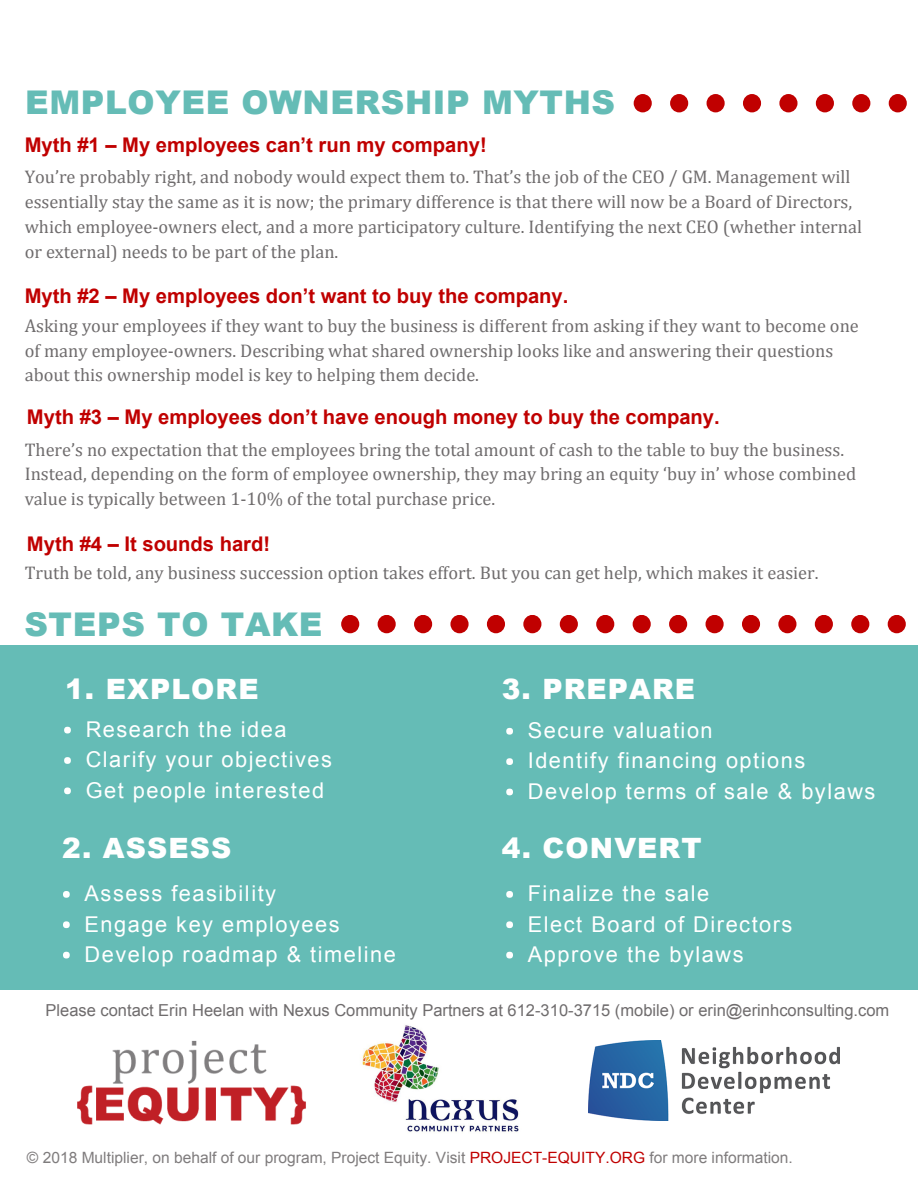
<style>
.page{position:relative;width:918px;height:1188px;background:#fff}
.page>*{position:absolute;margin:0;border:0;box-sizing:border-box;transform-origin:0 0}
.t1{font:900 32.7px "Arial";letter-spacing:.02em;color:#65bcb6}
.t2{font:900 28.05px "Arial";letter-spacing:.04em;color:#fff}
.t3{font:21.75px/30.3px "Arial";letter-spacing:.07em;color:#fff}
.t4{font:700 20.25px "Arial";color:#c00000}
.t5{font:18.3px/24.8px "Cambria";color:#6f6c6d}
.t6{font:16.5px "Arial";color:#6f6c6d}
.t7{font:15.6px "Arial";color:#7f7c7d}
.s1{color:#c00000}
</style>
<div class="page">
<div style="left:0;top:646px;width:918px;height:344px;background:#65bcb6"></div>
<div style="left:64px;top:727px;width:7px;height:7px;background:#fff;border-radius:50%"></div>
<div style="left:64px;top:757px;width:7px;height:7px;background:#fff;border-radius:50%"></div>
<div style="left:64px;top:788px;width:7px;height:6px;background:#fff;border-radius:50%"></div>
<div style="left:63px;top:891px;width:7px;height:7px;background:#fff;border-radius:50%"></div>
<div style="left:63px;top:921px;width:7px;height:7px;background:#fff;border-radius:50%"></div>
<div style="left:63px;top:952px;width:7px;height:6px;background:#fff;border-radius:50%"></div>
<div style="left:506px;top:728px;width:7px;height:7px;background:#fff;border-radius:50%"></div>
<div style="left:506px;top:758px;width:7px;height:7px;background:#fff;border-radius:50%"></div>
<div style="left:506px;top:789px;width:7px;height:6px;background:#fff;border-radius:50%"></div>
<div style="left:506px;top:891px;width:7px;height:7px;background:#fff;border-radius:50%"></div>
<div style="left:506px;top:921px;width:7px;height:7px;background:#fff;border-radius:50%"></div>
<div style="left:506px;top:952px;width:7px;height:6px;background:#fff;border-radius:50%"></div>
<div style="left:816px;top:94px;width:18px;height:18px;background:#c00000;border-radius:50%"></div>
<div style="left:852px;top:94px;width:18px;height:18px;background:#c00000;border-radius:50%"></div>
<div style="left:779px;top:94px;width:19px;height:18px;background:#c00000;border-radius:50%"></div>
<svg style="left:634px;top:94px;width:18px;height:18px"></svg>
<div style="left:670px;top:94px;width:18px;height:18px;background:#c00000;border-radius:50%"></div>
<div style="left:707px;top:94px;width:18px;height:18px;background:#c00000;border-radius:50%"></div>
<div style="left:743px;top:94px;width:18px;height:18px;background:#c00000;border-radius:50%"></div>
<div style="left:889px;top:94px;width:18px;height:18px;background:#c00000;border-radius:50%"></div>
<div style="left:523px;top:615px;width:18px;height:18px;background:#c00000;border-radius:50%"></div>
<div style="left:560px;top:615px;width:18px;height:18px;background:#c00000;border-radius:50%"></div>
<div style="left:487px;top:615px;width:18px;height:18px;background:#c00000;border-radius:50%"></div>
<div style="left:633px;top:615px;width:18px;height:18px;background:#c00000;border-radius:50%"></div>
<svg style="left:341px;top:615px;width:18px;height:18px"></svg>
<div style="left:669px;top:615px;width:18px;height:18px;background:#c00000;border-radius:50%"></div>
<div style="left:378px;top:615px;width:18px;height:18px;background:#c00000;border-radius:50%"></div>
<div style="left:414px;top:615px;width:18px;height:18px;background:#c00000;border-radius:50%"></div>
<div style="left:450px;top:615px;width:19px;height:18px;background:#c00000;border-radius:50%"></div>
<div style="left:596px;top:615px;width:18px;height:18px;background:#c00000;border-radius:50%"></div>
<div style="left:888px;top:615px;width:18px;height:18px;background:#c00000;border-radius:50%"></div>
<div style="left:851px;top:615px;width:18px;height:18px;background:#c00000;border-radius:50%"></div>
<div style="left:742px;top:615px;width:18px;height:18px;background:#c00000;border-radius:50%"></div>
<div style="left:778px;top:615px;width:18px;height:18px;background:#c00000;border-radius:50%"></div>
<div style="left:706px;top:615px;width:18px;height:18px;background:#c00000;border-radius:50%"></div>
<div style="left:815px;top:615px;width:18px;height:18px;background:#c00000;border-radius:50%"></div>
<img style="left:588px;top:1041px;width:251px;height:79px">
<img style="left:362px;top:1025px;width:157px;height:108px">
<img style="left:77px;top:1040px;width:229px;height:85px">
<h1 class="t1" style="left:25px;top:78px;width:592px">EMPLOYEE OWNERSHIP MYTHS</h1>
<p class="t4" style="left:25px;top:134px;width:464px">Myth #1 – My employees can’t run my company!</p>
<p class="t5" style="left:25px;top:164px;width:839px">You’re probably right, and nobody would expect them to. That’s the job of the CEO / GM. Management will essentially stay the same as it is now; the primary difference is that there will now be a Board of Directors, which employee-owners elect, and a more participatory culture. Identifying the next CEO (whether internal or external) needs to be part of the plan.</p>
<p class="t4" style="left:25px;top:284px;width:545px">Myth #2 – My employees don’t want to buy the company.</p>
<p class="t5" style="left:25px;top:313px;width:836px">Asking your employees if they want to buy the business is different from asking if they want to become one of many employee-owners. Describing what shared ownership looks like and answering their questions about this ownership model is key to helping them decide.</p>
<p class="t4" style="left:27px;top:406px;width:694px">Myth #3 – My employees don’t have enough money to buy the company.</p>
<p class="t5" style="left:25px;top:437px;width:833px">There’s no expectation that the employees bring the total amount of cash to the table to buy the business.<br>Instead, depending on the form of employee ownership, they may bring an equity ‘buy in’ whose combined value is typically between 1-10% of the total purchase price.</p>
<p class="t4" style="left:27px;top:533px;width:245px">Myth #4 – It sounds hard!</p>
<p class="t5" style="left:25px;top:560px;width:795px">Truth be told, any business succession option takes effort. But you can get help, which makes it easier.</p>
<h1 class="t1" style="left:24px;top:600px;width:300px">STEPS TO TAKE</h1>
<h2 class="t2" style="left:65px;top:668px;width:195px">1. EXPLORE</h2>
<p class="t3" style="left:86px;top:714px;width:248px">Research the idea<br>Clarify your objectives<br>Get people interested</p>
<h2 class="t2" style="left:62px;top:828px;width:171px">2. ASSESS</h2>
<p class="t3" style="left:85px;top:878px;width:313px">Assess feasibility<br>Engage key employees<br>Develop roadmap &amp; timeline</p>
<h2 class="t2" style="left:502px;top:668px;width:195px">3. PREPARE</h2>
<p class="t3" style="left:528px;top:715px;width:349px">Secure valuation<br>Identify financing options<br>Develop terms of sale &amp; bylaws</p>
<h2 class="t2" style="left:502px;top:828px;width:201px">4. CONVERT</h2>
<p class="t3" style="left:528px;top:878px;width:266px">Finalize the sale<br>Elect Board of Directors<br>Approve the bylaws</p>
<p class="t6" style="left:46px;top:1000px;width:845px">Please contact Erin Heelan with Nexus Community Partners at 612-310-3715 (mobile) or erin@erinhconsulting.com</p>
<p class="t7" style="left:27px;top:1149px;width:767px">© 2018 Multiplier, on behalf of our program, Project Equity. Visit <span class="s1">PROJECT-EQUITY.ORG</span> for more information.</p>
</div>
